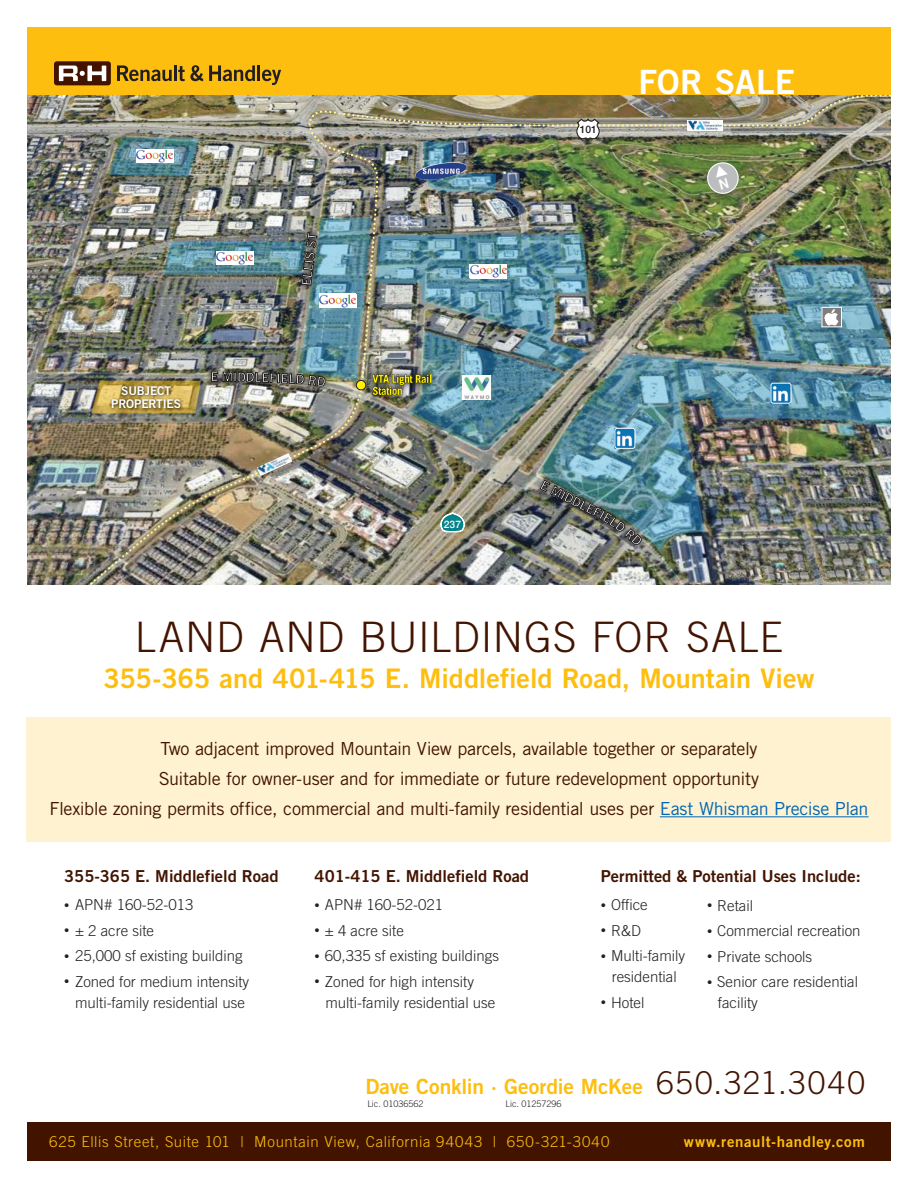
<style>
.page{position:relative;width:918px;height:1188px;background:#fff}
.page>*{position:absolute;margin:0;border:0;box-sizing:border-box;transform-origin:0 0}
.t1{font:300 42px "Trade Gothic";letter-spacing:.02em;color:#421400}
.t2{font:33.45px "Trade Gothic Bold Two";letter-spacing:.005em;color:#fff}
.t3{font:27px "Trade Gothic Bold Two";color:#febe10}
.t4{font:21px "Trade Gothic Bold Two";letter-spacing:-.005em;color:#febe10}
.t5{font:18px/30px "Trade Gothic";letter-spacing:-.02em;color:#421400;text-align:center}
.t6{font:16.5px "Trade Gothic Bold Two";color:#421400}
.t7{font:300 15px/21px "Trade Gothic";color:#231f20;text-align:center}
.t8{font:300 15px "Trade Gothic";letter-spacing:.045em;color:#febe10}
.t9{font:15px "Trade Gothic Bold Two";letter-spacing:.04em;color:#febe10}
.t10{font:13.05px "Trade Gothic Bold Two";color:#fff}
.t11{font:12px/13px "Trade Gothic Bold Two";letter-spacing:-.01em;color:#fff;text-align:center}
.t12{font:500 10.2px "Helvetica Neue";color:#fff}
.t13{font:500 10.2px "Helvetica Neue";color:#231f20}
.t14{font:300 9px "Trade Gothic";color:#231f20}
.s1{color:#0066b3}
.s2{font-size:10.5px}
.s3{font-family:"Trade Gothic";font-weight:300;font-size:31.5px;color:#421400}
</style>
<div class="page">
<img style="left:27px;top:94px;width:864px;height:269px">
<img style="left:27px;top:363px;width:864px;height:221px">
<svg style="left:575px;top:117px;width:26px;height:24px"></svg>
<img style="left:688px;top:121px;width:35px;height:9px">
<img style="left:257px;top:453px;width:35px;height:23px">
<div style="left:27px;top:717px;width:864px;height:125px;background:#fef2d0"></div>
<div style="left:27px;top:27px;width:864px;height:67px;background:#febe10"></div>
<div style="left:27px;top:1123px;width:864px;height:38px;background:#421400"></div>
<div style="left:54px;top:61px;width:57px;height:24px;background:#421400;border-radius:3px"></div>
<svg style="left:59px;top:66px;width:47px;height:15px"></svg>
<svg style="left:117px;top:65px;width:55px;height:16px"></svg>
<hr style="left:174px;top:65px;width:3px;height:16px;background:#231f20">
<svg style="left:178px;top:65px;width:25px;height:16px"></svg>
<svg style="left:209px;top:65px;width:46px;height:16px"></svg>
<hr style="left:257px;top:65px;width:3px;height:16px;background:#231f20">
<svg style="left:262px;top:70px;width:19px;height:15px"></svg>
<hr style="left:660px;top:816px;width:209px;height:1px;background:#0066b3">
<svg style="left:707px;top:162px;width:32px;height:32px"></svg>
<img style="left:91px;top:218px;width:498px;height:233px">
<img style="left:540px;top:480px;width:103px;height:66px">
<p class="t11" style="left:111px;top:384px;width:71px">SUBJECT<br>PROPERTIES</p>
<p class="t10" style="left:211px;top:368px;width:46px;rotate:1deg">E MIDD</p>
<p class="t10" style="left:298px;top:285px;width:55px;rotate:-83deg">ELLIS ST</p>
<p class="t13" style="left:580px;top:121px;width:19px">101</p>
<h2 class="t2" style="left:638px;top:61px;width:158px">FOR SALE</h2>
<p class="t12" style="left:444px;top:516px;width:19px">237</p>
<p class="t10" style="left:545px;top:477px;width:61px;rotate:27deg">E MIDDLE</p>
<h1 class="t1" style="left:135px;top:612px;width:650px">LAND AND BUILDINGS FOR SALE</h1>
<h3 class="t3" style="left:104px;top:661px;width:712px">355-365 and 401-415 E. Middlefield Road, Mountain View</h3>
<p class="t5" style="left:49px;top:733px;width:821px">Two adjacent improved Mountain View parcels, available together or separately<br>Suitable for owner-user and for immediate or future redevelopment opportunity<br>Flexible zoning permits office, commercial and multi-family residential uses per <span class="s1">East Whisman Precise Plan</span></p>
<p class="t6" style="left:64px;top:866px;width:216px">355-365 E. Middlefield Road</p>
<p class="t7" style="left:64px;top:894px;width:131px"><span class="s2">•</span> APN# 160-52-013</p>
<p class="t7" style="left:64px;top:920px;width:91px"><span class="s2">•</span> ± 2 acre site</p>
<p class="t7" style="left:64px;top:945px;width:180px"><span class="s2">•</span> 25,000 sf existing building</p>
<p class="t7" style="left:64px;top:971px;width:187px"><span class="s2">•</span> Zoned for medium intensity multi-family residential use</p>
<p class="t6" style="left:315px;top:866px;width:216px">401-415 E. Middlefield Road</p>
<p class="t7" style="left:315px;top:894px;width:130px"><span class="s2">•</span> APN# 160-52-021</p>
<p class="t7" style="left:315px;top:920px;width:91px"><span class="s2">•</span> ± 4 acre site</p>
<p class="t7" style="left:315px;top:945px;width:186px"><span class="s2">•</span> 60,335 sf existing buildings</p>
<p class="t7" style="left:325px;top:971px;width:171px;text-align:left;text-indent:-11px"><span class="s2">•</span> Zoned for high intensity multi-family residential use</p>
<p class="t6" style="left:601px;top:866px;width:261px">Permitted &amp; Potential Uses Include:</p>
<p class="t7" style="left:601px;top:894px;width:48px"><span class="s2">•</span> Office</p>
<p class="t7" style="left:601px;top:920px;width:42px"><span class="s2">•</span> R&amp;D</p>
<p class="t7" style="left:601px;top:945px;width:86px"><span class="s2">•</span> Multi-family residential</p>
<p class="t7" style="left:601px;top:992px;width:45px"><span class="s2">•</span> Hotel</p>
<p class="t7" style="left:707px;top:894px;width:48px"><span class="s2">•</span> Retail</p>
<p class="t7" style="left:707px;top:920px;width:155px"><span class="s2">•</span> Commercial recreation</p>
<p class="t7" style="left:707px;top:945px;width:107px"><span class="s2">•</span> Private schools</p>
<p class="t7" style="left:718px;top:971px;width:142px;text-align:left;text-indent:-11px"><span class="s2">•</span> Senior care residential facility</p>
<h3 class="t4" style="left:366px;top:1073px;width:501px">Dave Conklin · Geordie McKee <span class="s3">650.321.3040</span></h3>
<p class="t14" style="left:367px;top:1099px;width:58px">Lic. 01036562</p>
<p class="t14" style="left:506px;top:1099px;width:58px">Lic. 01257296</p>
<p class="t8" style="left:49px;top:1133px;width:562px">625 Ellis Street, Suite 101 | Mountain View, California 94043 | 650-321-3040</p>
<p class="t9" style="left:684px;top:1132px;width:183px">www.renault-handley.com</p>
</div>
